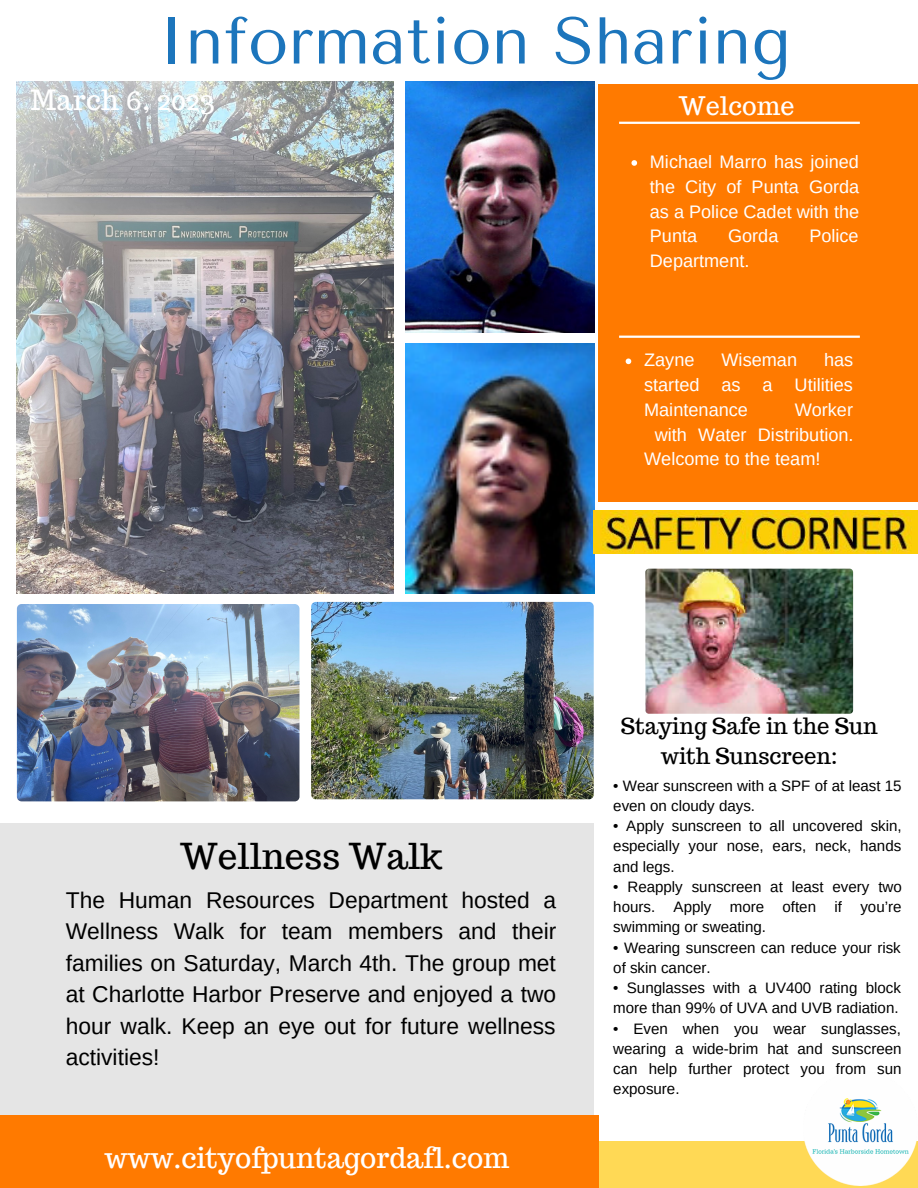
<style>
.page{position:relative;width:918px;height:1188px;background:#fff}
.page>*{position:absolute;margin:0;border:0;box-sizing:border-box;transform-origin:0 0}
.t1{font:66px "Tenor Sans";color:#1c75bc}
.t2{font:34.95px "Trocchi";color:#000}
.t3{font:27.9px "Trocchi";color:#fff}
.t4{font:27.45px "Trocchi";color:#fff}
.t5{font:25.05px "Trocchi";color:#fff}
.t6{font:22.8px/31.5px "Arimo";color:#000;text-align:justify}
.t7{font:22.05px/30.3px "Trocchi";color:#000;text-align:center}
.t8{font:18.15px/24.8px "Arimo";color:#fff;text-align:justify}
.t9{font:15.15px/20.2px "Arimo";color:#000}
</style>
<div class="page">
<img style="left:405px;top:82px;width:189px;height:251px">
<img style="left:405px;top:344px;width:189px;height:250px">
<img style="left:17px;top:82px;width:377px;height:512px">
<img style="left:17px;top:604px;width:282px;height:197px;border-radius:5px">
<img style="left:311px;top:602px;width:283px;height:197px;border-radius:5px">
<div style="left:573px;top:1141px;width:345px;height:47px;background:#ffd955"></div>
<div style="left:0;top:824px;width:594px;height:364px;background:#e5e5e5"></div>
<div style="left:598px;top:84px;width:320px;height:417px;background:#ff7a00"></div>
<div style="left:0;top:1115px;width:598px;height:73px;background:#ff7a00"></div>
<hr style="left:619px;top:122px;width:241px;height:2px;background:#fff">
<hr style="left:619px;top:336px;width:241px;height:2px;background:#fff">
<img style="left:804px;top:1098px;width:113px;height:87px">
<img style="left:645px;top:569px;width:208px;height:145px;border-radius:3px">
<img style="left:594px;top:511px;width:324px;height:42px">
<svg style="left:626px;top:359px;width:5px;height:5px"></svg>
<svg style="left:631px;top:160px;width:6px;height:6px"></svg>
<h1 class="t1" style="left:158px;top:3px;width:634px">Information Sharing</h1>
<h3 class="t4" style="left:30px;top:82px;width:186px">March 6, 2023</h3>
<h3 class="t5" style="left:679px;top:90px;width:117px">Welcome</h3>
<p class="t8" style="left:650px;top:149px;width:211px">Michael Marro has joined the City of Punta Gorda as a Police Cadet with the Punta</p>
<p class="t8" style="left:728px;top:224px;width:52px">Gorda</p>
<p class="t8" style="left:809px;top:224px;width:51px">Police</p>
<p class="t8" style="left:650px;top:248px;width:101px">Department.</p>
<p class="t8" style="left:644px;top:348px;width:211px;text-indent:180px">has started as a Utilities Maintenance</p>
<p class="t8" style="left:644px;top:348px;width:52px">Zayne</p>
<p class="t8" style="left:722px;top:348px;width:77px">Wiseman</p>
<p class="t8" style="left:795px;top:397px;width:60px">Worker</p>
<p class="t8" style="left:655px;top:422px;width:200px">with Water Distribution.</p>
<p class="t8" style="left:644px;top:447px;width:178px">Welcome to the team!</p>
<h2 class="t2" style="left:180px;top:833px;width:264px">Wellness Walk</h2>
<h3 class="t6" style="left:66px;top:884px;width:492px">The Human Resources Department hosted a Wellness Walk for team members and their families on Saturday, March 4th. The group met at Charlotte Harbor Preserve and enjoyed a two hour walk. Keep an eye out for future wellness activities!</h3>
<h3 class="t3" style="left:104px;top:1139px;width:406px">www.cityofpuntagordafl.com</h3>
<h3 class="t7" style="left:621px;top:711px;width:258px">Staying Safe in the Sun with Sunscreen:</h3>
<p class="t9" style="left:613px;top:775px;width:290px">• Wear sunscreen with a SPF of at least 15 even on cloudy days.</p>
<p class="t9" style="left:613px;top:816px;width:290px;text-align:justify">• Apply sunscreen to all uncovered skin, especially your nose, ears, neck, hands and legs.</p>
<p class="t9" style="left:613px;top:876px;width:290px;text-align:justify">• Reapply sunscreen at least every two hours. Apply more often if you’re swimming or sweating.</p>
<p class="t9" style="left:613px;top:937px;width:289px">• Wearing sunscreen can reduce your risk of skin cancer.</p>
<p class="t9" style="left:613px;top:978px;width:289px">• Sunglasses with a UV400 rating block more than 99% of UVA and UVB radiation.</p>
<p class="t9" style="left:613px;top:1018px;width:290px;text-align:justify">• Even when you wear sunglasses, wearing a wide-brim hat and sunscreen can help further protect you from sun exposure.</p>
</div>
